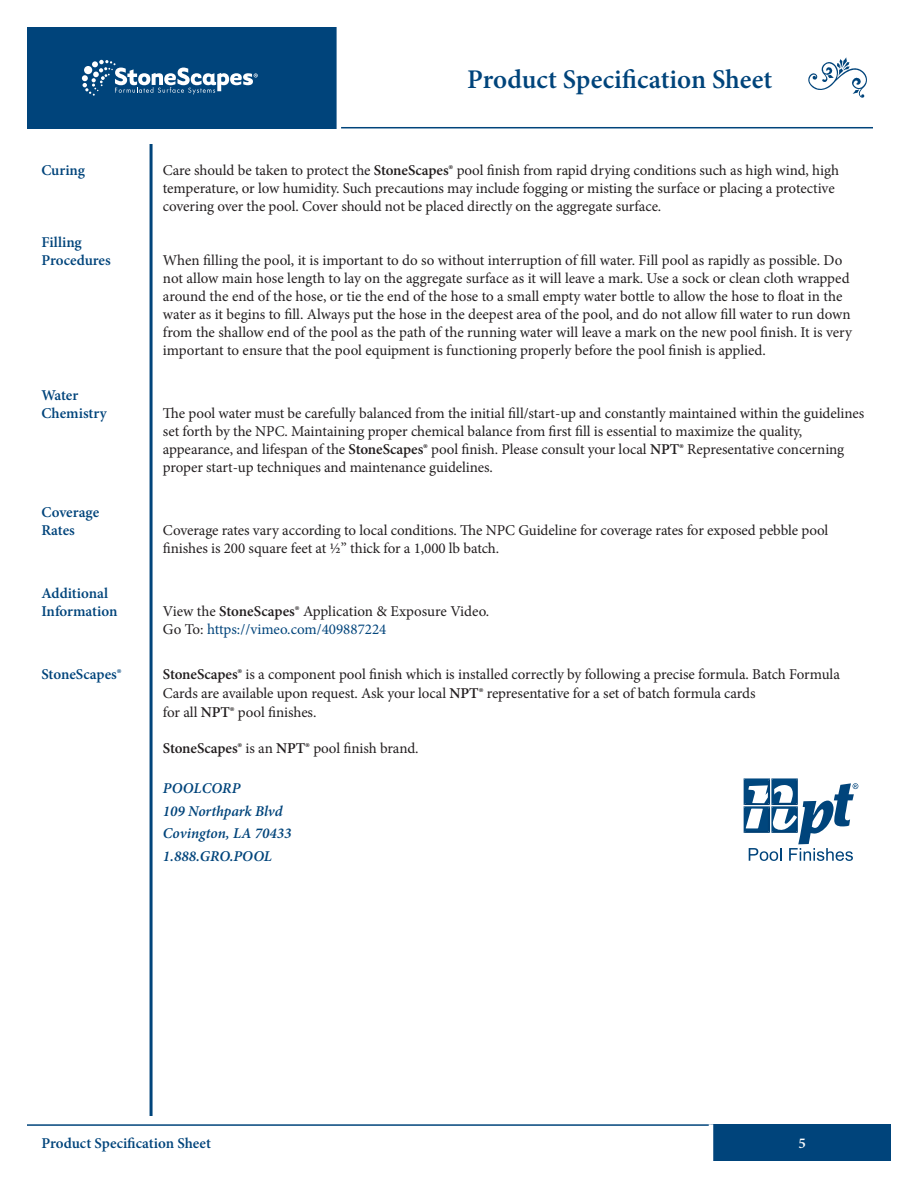
<style>
.page{position:relative;width:918px;height:1188px;background:#fff}
.page>*{position:absolute;margin:0;border:0;box-sizing:border-box;transform-origin:0 0}
.t1{font:600 27px "Minion Pro";color:#00447b}
.t2{font:15px/18px "Minion Pro";letter-spacing:-.005em;color:#231f20}
.t3{font:600 15px/18px "Minion Pro";color:#00447b}
.t4{font:italic 600 15px/22.5px "Minion Pro";color:#00447b}
.t5{font:600 15px "Minion Pro";color:#fff}
.s1{font-weight:600}
.s2{color:#00447b}
</style>
<div class="page">
<hr style="left:27px;top:127px;width:846px;height:1px;background:#00447b">
<hr style="left:27px;top:1124px;width:846px;height:2px;background:#00447b">
<svg style="left:808px;top:57px;width:59px;height:41px"></svg>
<div style="left:27px;top:27px;width:310px;height:101px;background:#00447b"></div>
<div style="left:711px;top:1124px;width:180px;height:37px;background:#00447b"></div>
<hr style="left:337px;top:27px;width:4px;height:102px;background:#fff">
<hr style="left:709px;top:1124px;width:4px;height:37px;background:#fff">
<hr style="left:150px;top:144px;width:3px;height:972px;background:#00447b">
<svg style="left:82px;top:60px;width:176px;height:36px"></svg>
<svg style="left:744px;top:779px;width:114px;height:82px"></svg>
<h1 class="t1" style="left:467px;top:60px;width:307px">Product Specification Sheet</h1>
<p class="t3" style="left:41px;top:161px;width:45px">Curing</p>
<p class="t2" style="left:163px;top:161px;width:678px">Care should be taken to protect the <span class="s1">StoneScapes®</span> pool finish from rapid drying conditions such as high wind, high temperature, or low humidity. Such precautions may include fogging or misting the surface or placing a protective covering over the pool. Cover should not be placed directly on the aggregate surface.</p>
<p class="t3" style="left:41px;top:233px;width:71px">Filling<br>Procedures</p>
<p class="t2" style="left:163px;top:251px;width:691px">When filling the pool, it is important to do so without interruption of fill water. Fill pool as rapidly as possible. Do not allow main hose length to lay on the aggregate surface as it will leave a mark. Use a sock or clean cloth wrapped around the end of the hose, or tie the end of the hose to a small empty water bottle to allow the hose to float in the water as it begins to fill. Always put the hose in the deepest area of the pool, and do not allow fill water to run down from the shallow end of the pool as the path of the running water will leave a mark on the new pool finish. It is very important to ensure that the pool equipment is functioning properly before the pool finish is applied.</p>
<p class="t3" style="left:41px;top:386px;width:67px">Water<br>Chemistry</p>
<p class="t3" style="left:41px;top:503px;width:59px">Coverage<br>Rates</p>
<p class="t3" style="left:41px;top:584px;width:78px">Additional<br>Information</p>
<p class="t2" style="left:163px;top:404px;width:703px">The pool water must be carefully balanced from the initial fill/start-up and constantly maintained within the guidelines set forth by the NPC. Maintaining proper chemical balance from first fill is essential to maximize the quality, appearance, and lifespan of the <span class="s1">StoneScapes®</span> pool finish. Please consult your local <span class="s1">NPT®</span> Representative concerning proper start-up techniques and maintenance guidelines.</p>
<p class="t2" style="left:163px;top:521px;width:667px">Coverage rates vary according to local conditions. The NPC Guideline for coverage rates for exposed pebble pool finishes is 200 square feet at ½” thick for a 1,000 lb batch.</p>
<p class="t2" style="left:163px;top:602px;width:328px">View the <span class="s1">StoneScapes®</span> Application &amp; Exposure Video.<br>Go To: <span class="s2">https://vimeo.com/409887224</span></p>
<p class="t3" style="left:41px;top:665px;width:82px">StoneScapes®</p>
<p class="t2" style="left:163px;top:665px;width:679px;line-height:18.9px"><span class="s1">StoneScapes®</span> is a component pool finish which is installed correctly by following a precise formula. Batch Formula<br>Cards are available upon request. Ask your local <span class="s1">NPT®</span> representative for a set of batch formula cards<br>for all <span class="s1">NPT®</span> pool finishes.</p>
<p class="t2" style="left:163px;top:739px;width:257px"><span class="s1">StoneScapes®</span> is an <span class="s1">NPT®</span> pool finish brand.</p>
<p class="t4" style="left:163px;top:777px;width:130px">POOLCORP<br>109 Northpark Blvd<br>Covington, LA 70433<br>1.888.GRO.POOL</p>
<p class="t3" style="left:41px;top:1134px;width:171px">Product Specification Sheet</p>
<p class="t5" style="left:798px;top:1133px;width:9px">5</p>
</div>
